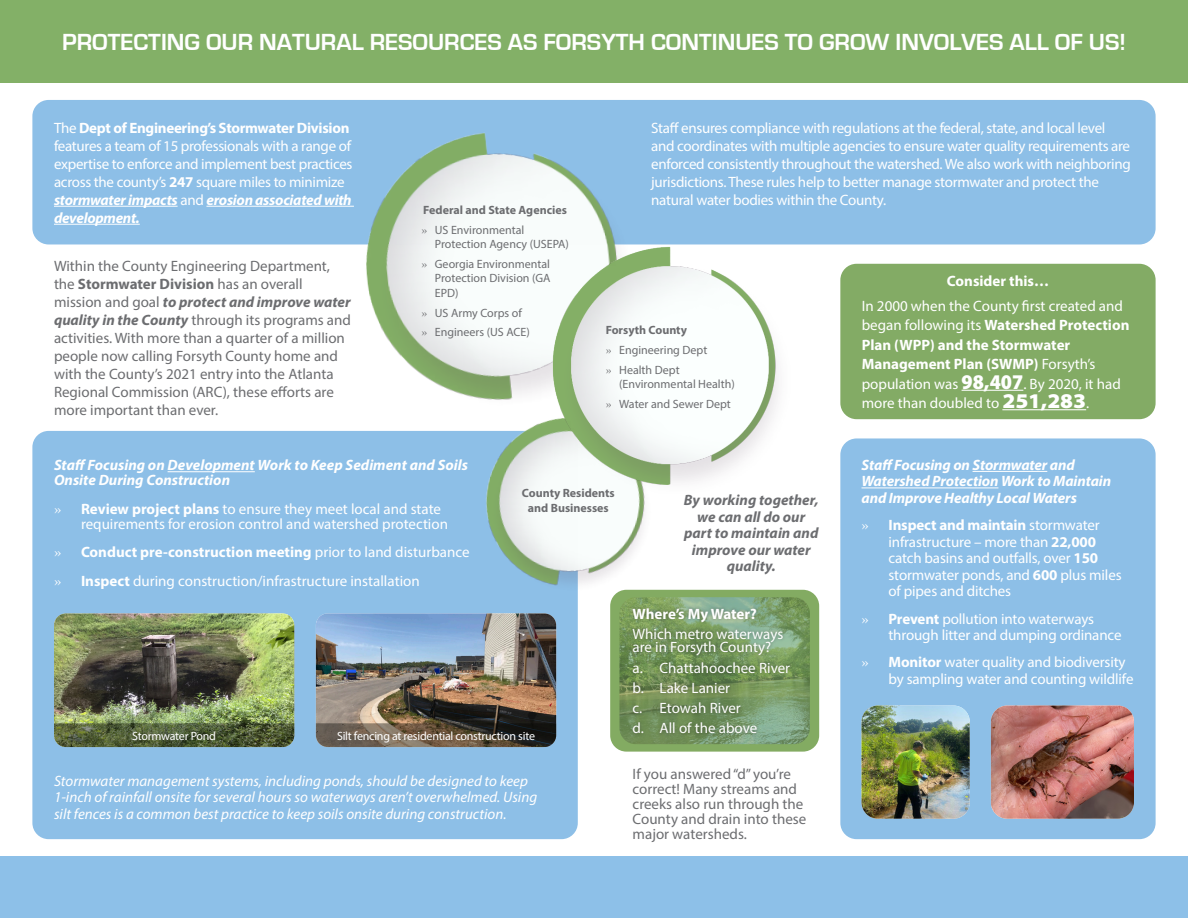
<style>
.page{position:relative;width:1188px;height:918px;background:#fff}
.page>*{position:absolute;margin:0;border:0;box-sizing:border-box;transform-origin:0 0}
.Heading_2{font:700 24px "Eurostile";color:#fff}
.Heading_3_Lighter_Gr{font:15px/18px "Myriad Pro";letter-spacing:-.02em;color:#fff}
.Body_Text{font:15px/18px "Myriad Pro";color:#6c6d70}
.Body_Text-2{font:15px/19.5px "Myriad Pro";color:#fff}
.Body_Text-3{font:italic 15px/16.5px "Myriad Pro";color:#fff}
.Heading_3_Lighter_Gr-2{font:15px/15px "Myriad Pro";color:#fff}
.Body_Text-4{font:italic 700 15px/16.5px "Myriad Pro";letter-spacing:-.005em;color:#fff}
.Body_Text-5{font:700 15px "Myriad Pro";color:#fff}
.Body_Text-6{font:italic 700 15px/16.5px "Myriad Pro";color:#6c6d70;text-align:center}
.t1{font:12px/14.4px "Myriad Pro";color:#6c6d70}
.Body_Text-7{font:700 12px/14.4px "Myriad Pro";color:#6c6d70;text-align:center}
.Heading_3_Lighter_Gr-3{font:12px "Myriad Pro";letter-spacing:-.02em;color:#fff}
.s1{font-weight:700}
.s2{font-weight:700;font-style:italic}
.s3{font-family:"Palatino Linotype"}
.s4{font-family:"Myriad Variable Concept";font-size:21px}
.s5{font-family:"Palatino Linotype";font-weight:400}
.s6{font-weight:400}
</style>
<div class="page">
<div style="left:32px;top:431px;width:546px;height:408px;background:#8dbfe7;border-radius:16px"></div>
<div style="left:840px;top:438px;width:316px;height:401px;background:#8dbfe7;border-radius:16px"></div>
<div style="left:840px;top:264px;width:316px;height:155px;background:#83ab65;border-radius:16px"></div>
<div style="left:0;top:0;width:1188px;height:83px;background:#83b067"></div>
<div style="left:0;top:856px;width:1188px;height:62px;background:#8dc0e8"></div>
<div style="left:32px;top:100px;width:1124px;height:144px;background:#8dbfe7;border-radius:16px"></div>
<hr style="left:54px;top:206px;width:124px;height:1px;background:#fff">
<hr style="left:206px;top:206px;width:148px;height:1px;background:#fff">
<hr style="left:54px;top:224px;width:86px;height:1px;background:#fff">
<hr style="left:168px;top:471px;width:87px;height:1px;background:#fff">
<hr style="left:973px;top:471px;width:74px;height:1px;background:#fff">
<hr style="left:862px;top:488px;width:136px;height:1px;background:#fff">
<div style="left:610px;top:590px;width:209px;height:162px;background:#83ab62;border-radius:16px"></div>
<img style="left:619px;top:597px;width:191px;height:147px">
<div style="left:629px;top:605px;width:164px;height:132px;background:#231f20;opacity:.4"></div>
<hr style="left:962px;top:390px;width:61px;height:1px;background:#fff">
<hr style="left:1002px;top:409px;width:84px;height:1px;background:#fff">
<img style="left:486px;top:438px;width:205px;height:189px">
<img style="left:325px;top:133px;width:286px;height:305px">
<img style="left:531px;top:227px;width:293px;height:293px">
<img style="left:54px;top:613px;width:240px;height:110px">
<img style="left:316px;top:613px;width:240px;height:110px">
<svg style="left:54px;top:723px;width:240px;height:24px;background:#515e39"></svg>
<svg style="left:316px;top:723px;width:240px;height:24px;background:#584d40"></svg>
<img style="left:991px;top:706px;width:143px;height:113px">
<img style="left:862px;top:706px;width:108px;height:113px">
<p class="Heading_2" style="left:62px;top:29px;width:1065px">PROTECTING OUR NATURAL RESOURCES AS FORSYTH CONTINUES TO GROW INVOLVES ALL OF US!</p>
<p class="Heading_3_Lighter_Gr" style="left:54px;top:118px;width:300px">The <span class="s1">Dept of Engineering’s Stormwater Division </span>features a team of 15 professionals with a range of expertise to enforce and implement best practices across the county’s <span class="s1">247</span> square miles to minimize <span class="s2">stormwater impacts</span> and <span class="s2">erosion associated with development.</span></p>
<p class="Heading_3_Lighter_Gr" style="left:651px;top:118px;width:481px">Staff ensures compliance with regulations at the federal, state, and local level and coordinates with multiple agencies to ensure water quality requirements are enforced consistently throughout the watershed. We also work with neighboring jurisdictions. These rules help to better manage stormwater and protect the natural water bodies within the County.</p>
<p class="Body_Text" style="left:54px;top:257px;width:299px">Within the County Engineering Department, the <span class="s1">Stormwater Division</span> has an overall mission and goal <span class="s2">to protect and improve water quality in the County</span> through its programs and activities. With more than a quarter of a million people now calling Forsyth County home and with the County’s 2021 entry into the Atlanta Regional Commission (ARC), these efforts are more important than ever.</p>
<p class="Body_Text-7" style="left:423px;top:202px;width:145px">Federal and State Agencies</p>
<p class="t1" style="left:435px;top:222px;width:135px;text-indent:-14px"><span class="s3">»</span> US Environmental<br>Protection Agency (USEPA)</p>
<p class="t1" style="left:435px;top:257px;width:117px;text-align:justify;text-indent:-14px"><span class="s3">»</span> Georgia Environmental Protection Division (GA EPD)</p>
<p class="t1" style="left:421px;top:305px;width:102px"><span class="s3">»</span> US Army Corps of</p>
<p class="t1" style="left:421px;top:325px;width:110px"><span class="s3">»</span> Engineers (US ACE)</p>
<p class="Body_Text-7" style="left:606px;top:323px;width:83px">Forsyth County</p>
<p class="t1" style="left:606px;top:343px;width:103px"><span class="s3">»</span> Engineering Dept</p>
<p class="t1" style="left:619px;top:363px;width:117px;text-indent:-14px"><span class="s3">»</span> Health Dept (Environmental Health)</p>
<p class="t1" style="left:606px;top:397px;width:127px"><span class="s3">»</span> Water and Sewer Dept</p>
<p class="Body_Text-5" style="left:947px;top:271px;width:104px">Consider this…</p>
<p class="Body_Text-2" style="left:862px;top:296px;width:269px">In 2000 when the County first created and began following its <span class="s1">Watershed Protection Plan (WPP) and the Stormwater Management Plan (SWMP)</span> Forsyth’s population was <span class="s4">98,407</span>. By 2020, it had more than doubled to <span class="s4">251,283</span>.</p>
<p class="Body_Text-4" style="left:54px;top:457px;width:416px;line-height:15px">Staff Focusing on Development Work to Keep Sediment and Soils<br>Onsite During Construction</p>
<p class="Heading_3_Lighter_Gr-2" style="left:81px;top:501px;width:369px;text-indent:-27px"><span class="s3">»</span> <span class="s1">Review project plans</span> to ensure they meet local and state requirements for erosion control and watershed protection</p>
<p class="Body_Text-5" style="left:54px;top:542px;width:417px"><span class="s5">»</span> Conduct pre-construction meeting <span class="s6">prior to land disturbance</span></p>
<p class="Heading_3_Lighter_Gr-2" style="left:54px;top:573px;width:367px"><span class="s3">»</span> <span class="s1">Inspect</span> during construction/infrastructure installation</p>
<p class="Body_Text-7" style="left:522px;top:486px;width:94px">County Residents and Businesses</p>
<p class="Heading_3_Lighter_Gr-3" style="left:132px;top:728px;width:85px">Stormwater Pond</p>
<p class="Heading_3_Lighter_Gr-3" style="left:337px;top:728px;width:199px">Silt fencing at residential construction site</p>
<p class="Body_Text-3" style="left:54px;top:772px;width:485px">Stormwater management systems, including ponds, should be designed to keep<br>1-inch of rainfall onsite for several hours so waterways aren’t overwhelmed. Using silt fences is a common best practice to keep soils onsite during construction.</p>
<p class="Body_Text-6" style="left:684px;top:492px;width:136px">By working together, we can all do our part to maintain and improve our water quality.</p>
<p class="Body_Text-5" style="left:633px;top:604px;width:126px">Where’s My Water?</p>
<p class="Body_Text-2" style="left:633px;top:627px;width:152px;line-height:13.5px">Which metro waterways are in Forsyth County?</p>
<p class="Heading_3_Lighter_Gr-2" style="left:633px;top:660px;width:159px">a. Chattahoochee River</p>
<p class="Heading_3_Lighter_Gr-2" style="left:633px;top:680px;width:99px">b. Lake Lanier</p>
<p class="Heading_3_Lighter_Gr" style="left:633px;top:699px;width:110px">c. Etowah River</p>
<p class="Heading_3_Lighter_Gr-2" style="left:633px;top:721px;width:126px">d. All of the above</p>
<p class="Body_Text" style="left:633px;top:766px;width:175px;line-height:15px">If you answered “d” you’re correct! Many streams and creeks also run through the<br>County and drain into these major watersheds.</p>
<p class="Body_Text-4" style="left:862px;top:456px;width:251px">Staff Focusing on Stormwater and<br>Watershed Protection Work to Maintain and Improve Healthy Local Waters</p>
<p class="Heading_3_Lighter_Gr" style="left:889px;top:517px;width:235px;line-height:16.5px;text-indent:-27px"><span class="s3">»</span> <span class="s1">Inspect and maintain</span> stormwater infrastructure – more than <span class="s1">22,000 </span>catch basins and outfalls, over <span class="s1">150 </span>stormwater ponds, and <span class="s1">600</span> plus miles of pipes and ditches</p>
<p class="Heading_3_Lighter_Gr" style="left:889px;top:610px;width:235px;line-height:16.5px;text-indent:-27px"><span class="s3">»</span> <span class="s1">Prevent</span> pollution into waterways through litter and dumping ordinance</p>
<p class="Heading_3_Lighter_Gr" style="left:889px;top:654px;width:247px;line-height:16.5px;text-indent:-27px"><span class="s3">»</span> <span class="s1">Monitor</span> water quality and biodiversity by sampling water and counting wildlife</p>
</div>
